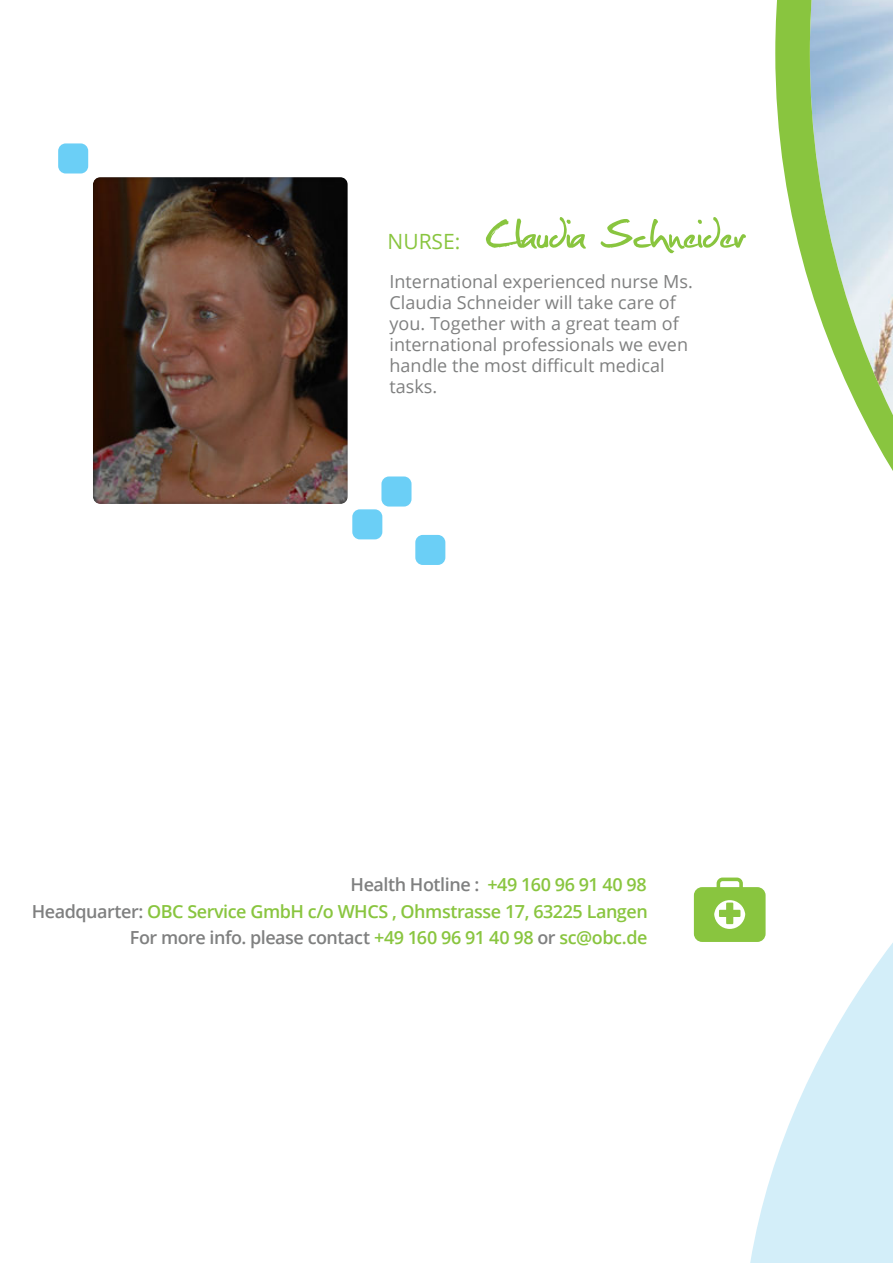
<style>
.page{position:relative;width:893px;height:1263px;background:#fff}
.page>*{position:absolute;margin:0;border:0;box-sizing:border-box;transform-origin:0 0}
.t1{font:54px "Christopherhand";color:#89c53f}
.t2{font:21px "Open Sans";color:#89c53f}
.t3{font:18px/21px "Open Sans";color:#7f8080}
.t4{font:600 18px "Open Sans";letter-spacing:-.025em;color:#7f8080}
.t5{font:600 18px "Open Sans";letter-spacing:-.025em;color:#89c53f}
.s1{color:#89c53f}
.s2{color:#7f8080}
</style>
<div class="page">
<div style="left:415px;top:535px;width:30px;height:30px;background:#6bcff6;border-radius:8px"></div>
<div style="left:381px;top:476px;width:30px;height:30px;background:#6bcff6;border-radius:8px"></div>
<div style="left:352px;top:509px;width:30px;height:30px;background:#6bcff6;border-radius:8px"></div>
<div style="left:58px;top:143px;width:30px;height:30px;background:#6bcff6;border-radius:8px"></div>
<div style="left:92px;top:177px;width:258px;height:328px;background:#231f20;opacity:.75"></div>
<svg style="left:775px;top:0;width:118px;height:471px"></svg>
<svg style="left:750px;top:952px;width:136px;height:311px;fill:#d3eef9"></svg>
<div style="left:886px;top:943px;width:7px;height:320px;background:#d3eef9"></div>
<svg style="left:694px;top:877px;width:72px;height:65px"></svg>
<p class="t2" style="left:388px;top:227px;width:74px">NURSE:</p>
<p class="t1" style="left:486px;top:211px;width:262px">Claudia Schneider</p>
<p class="t3" style="left:390px;top:271px;width:305px">International experienced nurse Ms.<br>Claudia Schneider will take care of you. Together with a great team of international professionals we even handle the most difficult medical tasks.</p>
<p class="t4" style="left:351px;top:872px;width:298px">Health Hotline : <span class="s1">+49 160 96 91 40 98</span></p>
<p class="t5" style="left:32px;top:899px;width:618px"><span class="s2">Headquarter:</span> OBC Service GmbH c/o WHCS , Ohmstrasse 17, 63225 Langen</p>
<p class="t4" style="left:130px;top:925px;width:519px">For more info. please contact <span class="s1">+49 160 96 91 40 98</span> or <span class="s1">sc@obc.de</span></p>
</div>
